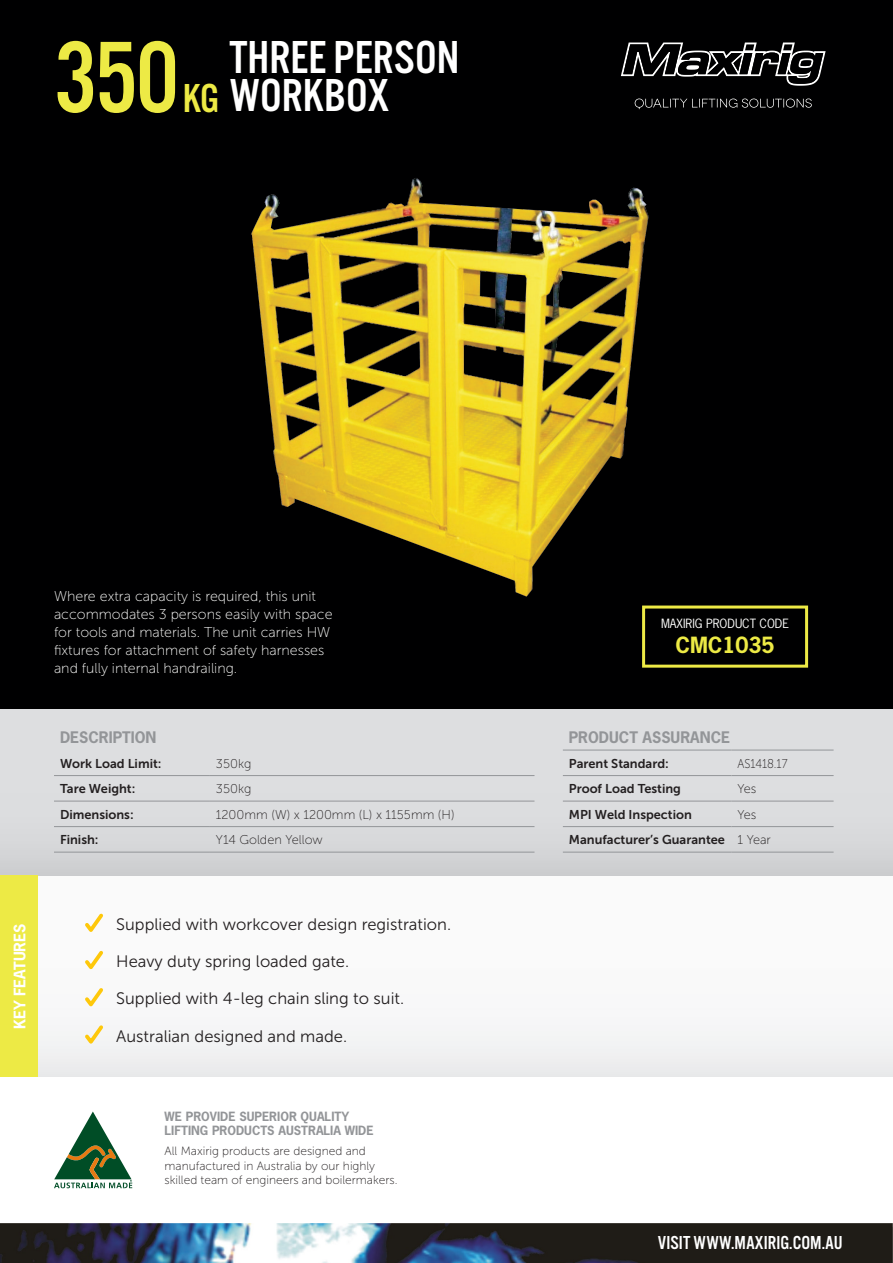
<style>
.page{position:relative;width:893px;height:1263px;background:#fff}
.page>*{position:absolute;margin:0;border:0;box-sizing:border-box;transform-origin:0 0}
.t1{font:105px "Alternate Gothic FS Three";color:#edea45}
.t2{font:48px/37.5px "Alternate Gothic FS Three";color:#fff}
.t3{font:42px "Alternate Gothic FS Three";color:#edea45}
.t4{font:700 21px "News Gothic Std";color:#edea45}
.t5{font:19.5px "Alternate Gothic FS Three";letter-spacing:.005em;color:#fff}
.t6{font:16.65px "Museo Sans 300";color:#231f20}
.t7{font:700 15px "News Gothic Std";color:#939598}
.t8{font:700 15px "News Gothic Std";color:#fff}
.t9{font:14.25px/18px "Museo Sans 100";color:#fff}
.t10{font:12.75px "Museo Sans 700";color:#231f20}
.t11{font:12.75px "Museo Sans 100";color:#231f20}
.t12{font:12.75px "Museo Sans 100";color:#231f20;scale:.9 1}
.t13{font:12px/14.4px "Museo Sans 100";color:#231f20}
.t14{font:700 12px/14.4px "News Gothic Std";color:#939598}
.t15{font:12px "News Gothic Std";color:#fff}
</style>
<div class="page">
<div style="left:0;top:875px;width:893px;height:201px;background:#f9f9f9"></div>
<div style="left:0;top:708px;width:893px;height:167px;background:linear-gradient(to right,#dadbdd,#dadbdd)"></div>
<div style="left:0;top:0;width:893px;height:708px;background:#000001"></div>
<div style="left:642px;top:605px;width:166px;height:63px;border:3px solid #edea45"></div>
<svg style="left:54px;top:1111px;width:78px;height:77px"></svg>
<img style="left:0;top:1223px;width:893px;height:40px">
<div style="left:0;top:875px;width:37px;height:201px;background:#edea45"></div>
<svg style="left:635px;top:99px;width:177px;height:10px"></svg>
<svg style="left:621px;top:43px;width:205px;height:43px"></svg>
<hr style="left:54px;top:775px;width:156px;height:1px;background:#939598">
<hr style="left:210px;top:775px;width:324px;height:1px;background:#939598">
<hr style="left:54px;top:801px;width:156px;height:1px;background:#939598">
<hr style="left:210px;top:801px;width:324px;height:1px;background:#939598">
<hr style="left:54px;top:826px;width:156px;height:1px;background:#939598">
<hr style="left:210px;top:826px;width:324px;height:1px;background:#939598">
<hr style="left:54px;top:852px;width:156px;height:1px;background:#939598">
<hr style="left:210px;top:852px;width:324px;height:1px;background:#939598">
<hr style="left:563px;top:775px;width:168px;height:1px;background:#939598">
<hr style="left:731px;top:775px;width:103px;height:1px;background:#939598">
<hr style="left:563px;top:801px;width:168px;height:1px;background:#939598">
<hr style="left:731px;top:801px;width:103px;height:1px;background:#939598">
<hr style="left:563px;top:826px;width:168px;height:1px;background:#939598">
<hr style="left:731px;top:826px;width:103px;height:1px;background:#939598">
<hr style="left:563px;top:852px;width:168px;height:1px;background:#939598">
<hr style="left:731px;top:852px;width:103px;height:1px;background:#939598">
<hr style="left:563px;top:750px;width:168px;height:1px;background:#939598">
<hr style="left:731px;top:750px;width:103px;height:1px;background:#939598">
<svg style="left:85px;top:913px;width:18px;height:19px"></svg>
<svg style="left:85px;top:950px;width:18px;height:20px"></svg>
<svg style="left:85px;top:988px;width:18px;height:19px"></svg>
<svg style="left:85px;top:1025px;width:18px;height:19px"></svg>
<img style="left:251px;top:178px;width:398px;height:419px">
<p class="t1" style="left:54px;top:23px;width:126px">350</p>
<p class="t3" style="left:183px;top:76px;width:38px">KG</p>
<p class="t2" style="left:230px;top:38px;width:231px">THREE PERSON<br>WORKBOX</p>
<p class="t9" style="left:54px;top:587px;width:264px">Where extra capacity is required, this unit</p>
<p class="t9" style="left:54px;top:605px;width:280px">accommodates 3 persons easily with space for tools and materials. The unit carries HW fixtures for attachment of safety harnesses and fully internal handrailing.</p>
<p class="t7" style="left:60px;top:727px;width:98px">DESCRIPTION</p>
<p class="t10" style="left:60px;top:756px;width:103px">Work Load Limit:</p>
<p class="t11" style="left:216px;top:756px;width:37px">350kg</p>
<p class="t10" style="left:60px;top:782px;width:77px">Tare Weight:</p>
<p class="t11" style="left:216px;top:782px;width:37px">350kg</p>
<p class="t10" style="left:60px;top:807px;width:75px">Dimensions:</p>
<p class="t11" style="left:216px;top:807px;width:240px">1200mm (W) x 1200mm (L) x 1155mm (H)</p>
<p class="t10" style="left:60px;top:833px;width:40px">Finish:</p>
<p class="t11" style="left:216px;top:833px;width:108px">Y14 Golden Yellow</p>
<p class="t8" style="left:10px;top:1029px;width:107px;rotate:-90deg">KEY FEATURES</p>
<p class="t6" style="left:116px;top:915px;width:336px">Supplied with workcover design registration.</p>
<p class="t6" style="left:116px;top:952px;width:234px">Heavy duty spring loaded gate.</p>
<p class="t6" style="left:116px;top:990px;width:289px">Supplied with 4-leg chain sling to suit.</p>
<p class="t6" style="left:116px;top:1027px;width:232px">Australian designed and made.</p>
<p class="t14" style="left:165px;top:1109px;width:211px">WE PROVIDE SUPERIOR QUALITY<br>LIFTING PRODUCTS AUSTRALIA WIDE</p>
<p class="t13" style="left:165px;top:1144px;width:234px">All Maxirig products are designed and manufactured in Australia by our highly skilled team of engineers and boilermakers.</p>
<p class="t15" style="left:661px;top:615px;width:130px">MAXIRIG PRODUCT CODE</p>
<p class="t4" style="left:675px;top:631px;width:101px">CMC1035</p>
<p class="t7" style="left:569px;top:727px;width:163px">PRODUCT ASSURANCE</p>
<p class="t10" style="left:569px;top:756px;width:101px">Parent Standard:</p>
<p class="t12" style="left:737px;top:756px;width:57px">AS1418.17</p>
<p class="t10" style="left:569px;top:782px;width:114px">Proof Load Testing</p>
<p class="t11" style="left:737px;top:782px;width:20px">Yes</p>
<p class="t10" style="left:569px;top:807px;width:125px">MPI Weld Inspection</p>
<p class="t11" style="left:737px;top:807px;width:20px">Yes</p>
<p class="t10" style="left:569px;top:833px;width:158px">Manufacturer’s Guarantee</p>
<p class="t11" style="left:737px;top:833px;width:35px">1 Year</p>
<h3 class="t5" style="left:658px;top:1233px;width:186px">VISIT WWW.MAXIRIG.COM.AU</h3>
</div>
